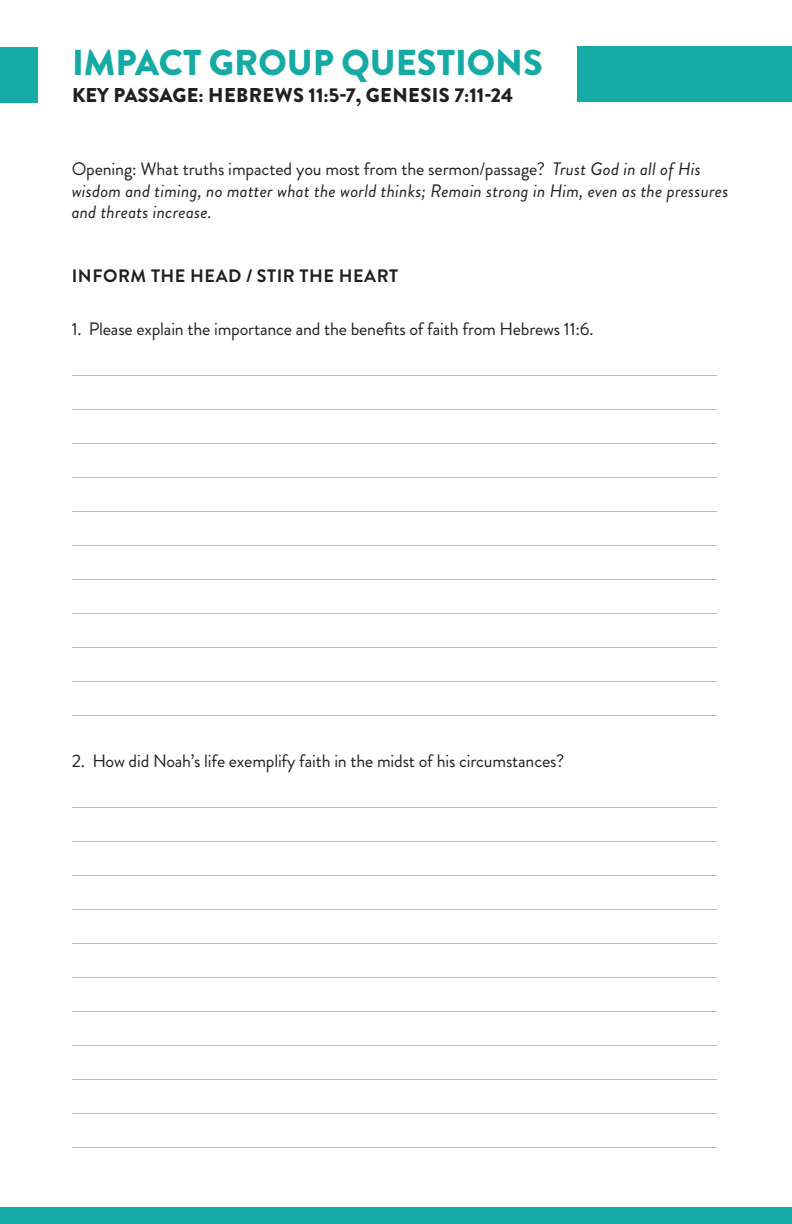
<style>
.page{position:relative;width:792px;height:1224px;background:#fff}
.page>*{position:absolute;margin:0;border:0;box-sizing:border-box;transform-origin:0 0}
.t1{font:900 36px "Brandon Grotesque";color:#16aaa4}
.t2{font:900 20px "Brandon Grotesque";letter-spacing:.02em;color:#231f20}
.t3{font:italic 18px/21.6px "Brandon Grotesque";letter-spacing:.01em;color:#231f20}
.t4{font:18px "Brandon Grotesque";letter-spacing:-.01em;color:#231f20}
.t5{font:700 18px "Brandon Grotesque";letter-spacing:.03em;color:#231f20}
.s1{font-style:normal}
</style>
<div class="page">
<hr style="left:72px;top:511px;width:644px;height:1px;background:#bcbdc0">
<hr style="left:72px;top:545px;width:644px;height:1px;background:#bcbdc0">
<hr style="left:72px;top:579px;width:644px;height:1px;background:#bcbdc0">
<hr style="left:72px;top:375px;width:644px;height:1px;background:#bcbdc0">
<hr style="left:72px;top:409px;width:644px;height:1px;background:#bcbdc0">
<hr style="left:72px;top:443px;width:644px;height:1px;background:#bcbdc0">
<hr style="left:72px;top:477px;width:644px;height:1px;background:#bcbdc0">
<hr style="left:72px;top:943px;width:644px;height:1px;background:#bcbdc0">
<hr style="left:72px;top:977px;width:644px;height:1px;background:#bcbdc0">
<hr style="left:72px;top:1011px;width:644px;height:1px;background:#bcbdc0">
<hr style="left:72px;top:807px;width:644px;height:1px;background:#bcbdc0">
<hr style="left:72px;top:841px;width:644px;height:1px;background:#bcbdc0">
<hr style="left:72px;top:875px;width:644px;height:1px;background:#bcbdc0">
<hr style="left:72px;top:909px;width:644px;height:1px;background:#bcbdc0">
<hr style="left:72px;top:613px;width:644px;height:1px;background:#bcbdc0">
<hr style="left:72px;top:647px;width:644px;height:1px;background:#bcbdc0">
<hr style="left:72px;top:681px;width:644px;height:1px;background:#bcbdc0">
<hr style="left:72px;top:715px;width:644px;height:1px;background:#bcbdc0">
<hr style="left:72px;top:1045px;width:644px;height:1px;background:#bcbdc0">
<hr style="left:72px;top:1079px;width:644px;height:1px;background:#bcbdc0">
<hr style="left:72px;top:1113px;width:644px;height:1px;background:#bcbdc0">
<hr style="left:72px;top:1147px;width:644px;height:1px;background:#bcbdc0">
<div style="left:0;top:48px;width:37px;height:55px;background:#16aaa4"></div>
<div style="left:577px;top:47px;width:215px;height:55px;background:#16aaa4"></div>
<div style="left:0;top:1208px;width:792px;height:16px;background:#16aaa4"></div>
<p class="t1" style="left:72px;top:37px;width:472px">IMPACT GROUP QUESTIONS</p>
<p class="t2" style="left:72px;top:81px;width:443px">KEY PASSAGE: HEBREWS 11:5-7, GENESIS 7:11-24</p>
<p class="t3" style="left:72px;top:158px;width:658px"><span class="s1">Opening: What truths impacted you most from the sermon/passage?</span> Trust God in all of His wisdom and timing, no matter what the world thinks; Remain strong in Him, even as the pressures and threats increase.</p>
<p class="t5" style="left:72px;top:263px;width:328px">INFORM THE HEAD / STIR THE HEART</p>
<p class="t4" style="left:72px;top:316px;width:523px">1. Please explain the importance and the benefits of faith from Hebrews 11:6.</p>
<p class="t4" style="left:72px;top:748px;width:494px">2. How did Noah’s life exemplify faith in the midst of his circumstances?</p>
</div>
